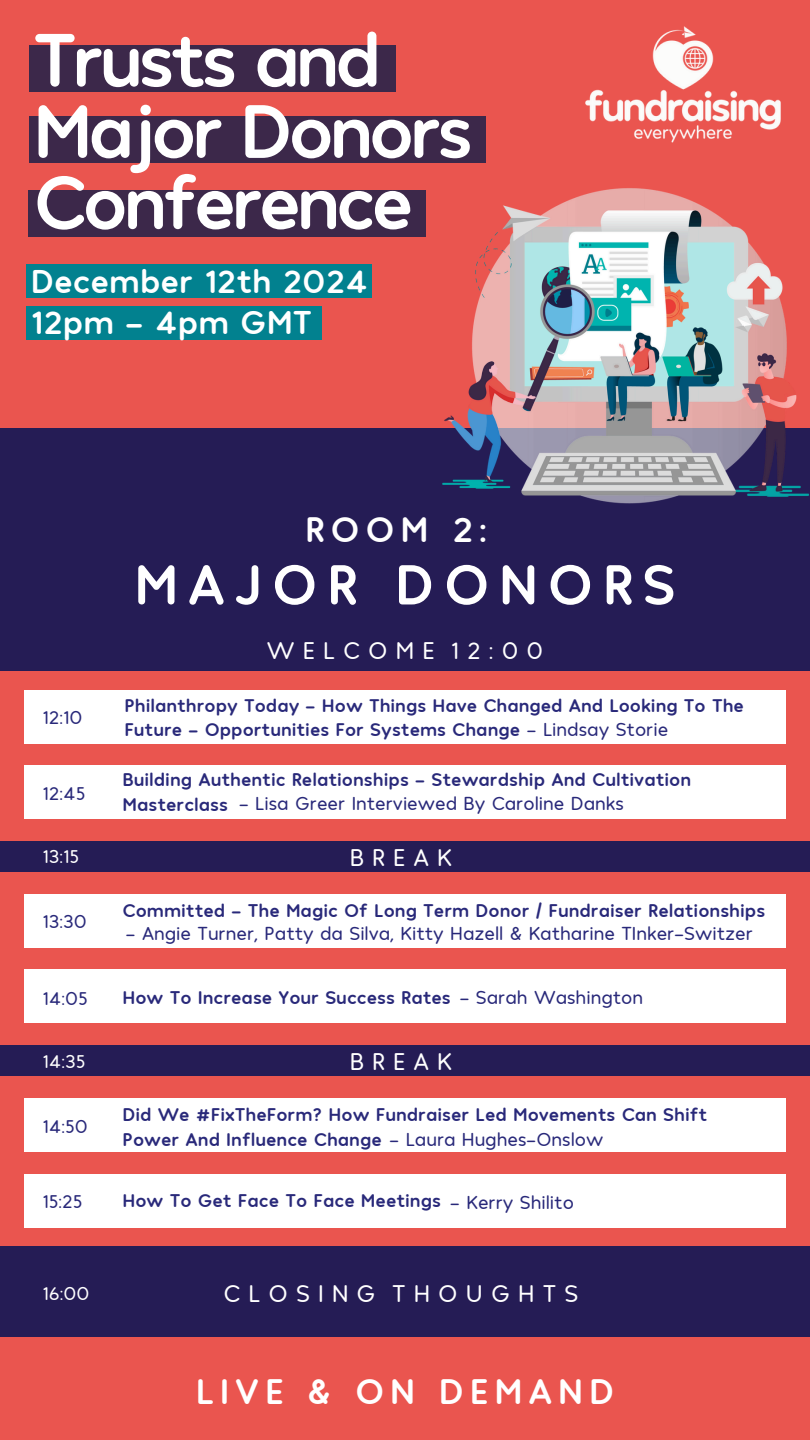
<style>
.page{position:relative;width:810px;height:1440px;background:#ea554f}
.page>*{position:absolute;margin:0;border:0;box-sizing:border-box;transform-origin:0 0}
.t1{font:700 78px/71.2px "Hank Rnd";letter-spacing:-.06em;color:#fff}
.t2{font:700 58.1px "Hank Rnd";letter-spacing:.16em;color:#fff}
.t3{font:700 37px "Hank Rnd";letter-spacing:.16em;color:#fff}
.t4{font:700 36.9px "Hank Rnd";color:#fff}
.t5{font:700 34.3px "Hank Rnd";color:#fff}
.t6{font:24.6px "Hank Rnd";letter-spacing:.335em;color:#fff}
.t7{font:700 19.1px/24.8px "Hank Rnd";color:#29297a}
.t8{font:19.1px "Hank Rnd";color:#29297a}
.t9{font:19.1px "Hank Rnd";color:#fff}
.s1{font-weight:400}
</style>
<div class="page">
<div style="left:0;top:1247px;width:810px;height:90px;background:#251c55"></div>
<div style="left:24px;top:765px;width:762px;height:54px;background:#fff"></div>
<div style="left:0;top:841px;width:810px;height:31px;background:#251c55"></div>
<div style="left:0;top:1046px;width:810px;height:30px;background:#251c55"></div>
<div style="left:0;top:428px;width:810px;height:243px;background:#251c55"></div>
<img style="left:585px;top:26px;width:196px;height:117px">
<img style="left:442px;top:162px;width:368px;height:342px">
<div style="left:24px;top:894px;width:762px;height:53px;background:#fff"></div>
<div style="left:24px;top:1098px;width:762px;height:54px;background:#fff"></div>
<div style="left:24px;top:690px;width:762px;height:53px;background:#fff"></div>
<div style="left:24px;top:969px;width:762px;height:54px;background:#fff"></div>
<div style="left:24px;top:1174px;width:762px;height:53px;background:#fff"></div>
<div style="left:26px;top:264px;width:346px;height:34px;background:#02818f"></div>
<div style="left:26px;top:306px;width:296px;height:33px;background:#02818f"></div>
<div style="left:29px;top:45px;width:366px;height:47px;background:#3c284a"></div>
<div style="left:29px;top:116px;width:456px;height:47px;background:#3c284a"></div>
<div style="left:29px;top:190px;width:397px;height:47px;background:#3c284a"></div>
<h5 class="t1" style="left:33px;top:19px;width:442px">Trusts and<br>Major Donors<br>Conference</h5>
<p class="t5" style="left:31px;top:258px;width:339px">December 12th 2024</p>
<p class="t5" style="left:31px;top:299px;width:283px">12pm - 4pm GMT</p>
<p class="t4" style="left:305px;top:505px;width:184px">ROOM 2:</p>
<p class="t2" style="left:134px;top:546px;width:543px">MAJOR DONORS</p>
<h5 class="t8" style="left:43px;top:705px;width:41px">12:10</h5>
<p class="t8" style="left:43px;top:781px;width:44px">12:45</p>
<p class="t9" style="left:43px;top:843px;width:38px">13:15</p>
<h6 class="t8" style="left:43px;top:909px;width:46px">13:30</h6>
<h5 class="t6" style="left:267px;top:634px;width:278px">WELCOME 12:00</h5>
<p class="t7" style="left:124px;top:692px;width:621px">Philanthropy Today - How Things Have Changed And Looking To The<br>Future - Opportunities For Systems Change <span class="s1">- Lindsay Storie</span></p>
<h6 class="t7" style="left:122px;top:766px;width:570px">Building Authentic Relationships - Stewardship And Cultivation<br>Masterclass</h6>
<p class="t8" style="left:239px;top:791px;width:386px">- Lisa Greer Interviewed By Caroline Danks</p>
<h4 class="t6" style="left:350px;top:841px;width:104px">BREAK</h4>
<p class="t7" style="left:122px;top:897px;width:644px">Committed - The Magic Of Long Term Donor / Fundraiser Relationships</p>
<p class="t8" style="left:126px;top:921px;width:629px">- Angie Turner, Patty da Silva, Kitty Hazell &amp; Katharine TInker-Switzer</p>
<h6 class="t8" style="left:43px;top:986px;width:47px">14:05</h6>
<p class="t7" style="left:122px;top:984px;width:330px">How To Increase Your Success Rates</p>
<p class="t8" style="left:460px;top:985px;width:185px">- Sarah Washington</p>
<p class="t9" style="left:43px;top:1049px;width:45px">14:35</p>
<h4 class="t6" style="left:350px;top:1046px;width:104px">BREAK</h4>
<p class="t8" style="left:43px;top:1114px;width:47px">14:50</p>
<p class="t8" style="left:43px;top:1188px;width:41px">15:25</p>
<p class="t9" style="left:43px;top:1281px;width:48px">16:00</p>
<h2 class="t7" style="left:122px;top:1101px;width:586px">Did We #FixTheForm? How Fundraiser Led Movements Can Shift<br>Power And Influence Change <span class="s1">- Laura Hughes-Onslow</span></h2>
<h6 class="t7" style="left:122px;top:1187px;width:320px">How To Get Face To Face Meetings</h6>
<p class="t8" style="left:450px;top:1189px;width:125px">- Kerry Shilito</p>
<h1 class="t6" style="left:223px;top:1277px;width:357px">CLOSING THOUGHTS</h1>
<h6 class="t3" style="left:196px;top:1367px;width:420px">LIVE &amp; ON DEMAND</h6>
</div>
